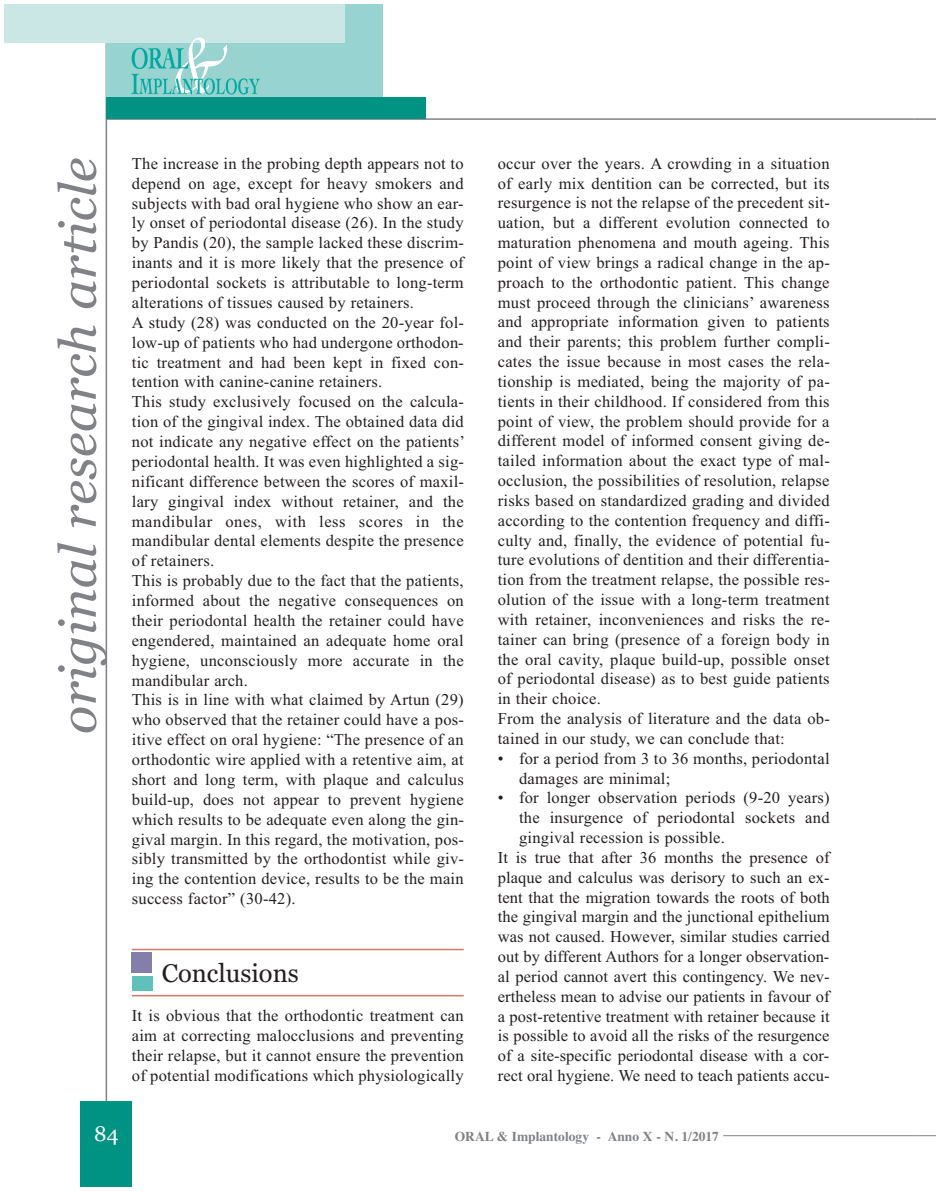
<style>
.page{position:relative;width:936px;height:1191px;background:#fff}
.page>*{position:absolute;margin:0;border:0;box-sizing:border-box;transform-origin:0 0}
.t1{font:italic 51px "Georgia";color:#808285;scale:1.04 1}
.t2{font:25.5px "Georgia";color:#231f20}
.t3{font:21px "Georgia";color:#fff}
.t4{font:16.5px/19.8px "Times New Roman";letter-spacing:.015em;color:#231f20}
.t5{font:700 13.5px "Times";color:#808285}
</style>
<div class="page">
<svg style="left:914px;top:1135px;width:21px;height:1px"></svg>
<hr style="left:914px;top:118px;width:21px;height:2px;background:#808285">
<hr style="left:723px;top:1135px;width:191px;height:1px;background:#808285">
<hr style="left:106px;top:4px;width:1px;height:1182px;background:#808285">
<div style="left:81px;top:1101px;width:51px;height:85px;background:#009282"></div>
<hr style="left:106px;top:118px;width:808px;height:2px;background:#808285">
<div style="left:106px;top:4px;width:277px;height:113px;background:#97d3d0"></div>
<div style="left:106px;top:98px;width:319px;height:21px;background:#009282"></div>
<div style="left:4px;top:4px;width:340px;height:39px;background:#cae6e5"></div>
<hr style="left:132px;top:948px;width:331px;height:2px;background:#d3786d">
<hr style="left:132px;top:995px;width:331px;height:1px;background:#d3786d">
<div style="left:132px;top:976px;width:20px;height:15px;background:#60c1bb"></div>
<div style="left:132px;top:952px;width:20px;height:20px;background:#837eaa"></div>
<svg style="left:190px;top:37px;width:15px;height:8px"></svg>
<img style="left:131px;top:47px;width:129px;height:48px">
<img style="left:175px;top:45px;width:52px;height:48px">
<h1 class="t1" style="left:48px;top:734px;width:556px;rotate:-90deg">original research article</h1>
<p class="t4" style="left:132px;top:153px;width:334px">The increase in the probing depth appears not to depend on age, except for heavy smokers and subjects with bad oral hygiene who show an ear&shy;ly onset of periodontal disease (26). In the study by Pandis (20), the sample lacked these discrim&shy;inants and it is more likely that the presence of periodontal sockets is attributable to long-term alterations of tissues caused by retainers.<br>A study (28) was conducted on the 20-year fol&shy;low-up of patients who had undergone orthodon&shy;tic treatment and had been kept in fixed con&shy;tention with canine-canine retainers.<br>This study exclusively focused on the calcula&shy;tion of the gingival index. The obtained data did not indicate any negative effect on the patients’ periodontal health. It was even highlighted a sig&shy;nificant difference between the scores of maxil&shy;lary gingival index without retainer, and the mandibular ones, with less scores in the mandibular dental elements despite the presence of retainers.<br>This is probably due to the fact that the patients, informed about the negative consequences on their periodontal health the retainer could have engendered, maintained an adequate home oral hygiene, unconsciously more accurate in the mandibular arch.<br>This is in line with what claimed by Artun (29) who observed that the retainer could have a pos&shy;itive effect on oral hygiene: “The presence of an orthodontic wire applied with a retentive aim, at short and long term, with plaque and calculus build-up, does not appear to prevent hygiene which results to be adequate even along the gin&shy;gival margin. In this regard, the motivation, pos&shy;sibly transmitted by the orthodontist while giv&shy;ing the contention device, results to be the main success factor” (30-42).</p>
<h2 class="t2" style="left:162px;top:958px;width:139px">Conclusions</h2>
<p class="t4" style="left:132px;top:1006px;width:333px;text-align:justify">It is obvious that the orthodontic treatment can aim at correcting malocclusions and preventing their relapse, but it cannot ensure the prevention of potential modifications which physiologically</p>
<p class="t4" style="left:497px;top:153px;width:333px">occur over the years. A crowding in a situation of early mix dentition can be corrected, but its resurgence is not the relapse of the precedent sit&shy;uation, but a different evolution connected to maturation phenomena and mouth ageing. This point of view brings a radical change in the ap&shy;proach to the orthodontic patient. This change must proceed through the clinicians’ awareness and appropriate information given to patients and their parents; this problem further compli&shy;cates the issue because in most cases the rela&shy;tionship is mediated, being the majority of pa&shy;tients in their childhood. If considered from this point of view, the problem should provide for a different model of informed consent giving de&shy;tailed information about the exact type of mal&shy;occlusion, the possibilities of resolution, relapse risks based on standardized grading and divided according to the contention frequency and diffi&shy;culty and, finally, the evidence of potential fu&shy;ture evolutions of dentition and their differentia&shy;tion from the treatment relapse, the possible res&shy;olution of the issue with a long-term treatment with retainer, inconveniences and risks the re&shy;tainer can bring (presence of a foreign body in the oral cavity, plaque build-up, possible onset of periodontal disease) as to best guide patients in their choice.<br>From the analysis of literature and the data ob&shy;tained in our study, we can conclude that:</p>
<p class="t4" style="left:519px;top:748px;width:312px;text-indent:-21px">• for a period from 3 to 36 months, periodontal damages are minimal;</p>
<p class="t4" style="left:497px;top:788px;width:333px">• for longer observation periods (9-20 years)</p>
<p class="t4" style="left:519px;top:807px;width:312px">the insurgence of periodontal sockets and</p>
<p class="t4" style="left:519px;top:827px;width:207px">gingival recession is possible.</p>
<p class="t4" style="left:497px;top:847px;width:333px">It is true that after 36 months the presence of</p>
<p class="t4" style="left:497px;top:867px;width:333px">plaque and calculus was derisory to such an ex-</p>
<p class="t4" style="left:497px;top:887px;width:333px">tent that the migration towards the roots of both</p>
<p class="t4" style="left:497px;top:907px;width:333px">the gingival margin and the junctional epithelium</p>
<p class="t4" style="left:497px;top:926px;width:333px">was not caused. However, similar studies carried</p>
<p class="t4" style="left:497px;top:946px;width:333px">out by different Authors for a longer observation-</p>
<p class="t4" style="left:497px;top:966px;width:333px">al period cannot avert this contingency. We nev-</p>
<p class="t4" style="left:497px;top:986px;width:333px">ertheless mean to advise our patients in favour of</p>
<p class="t4" style="left:497px;top:1006px;width:333px">a post-retentive treatment with retainer because it</p>
<p class="t4" style="left:497px;top:1025px;width:333px">is possible to avoid all the risks of the resurgence</p>
<p class="t4" style="left:497px;top:1045px;width:333px">of a site-specific periodontal disease with a cor-</p>
<p class="t4" style="left:497px;top:1065px;width:333px">rect oral hygiene. We need to teach patients accu-</p>
<p class="t3" style="left:94px;top:1121px;width:26px">84</p>
<p class="t5" style="left:455px;top:1128px;width:266px">ORAL &amp; Implantology - Anno X - N. 1/2017</p>
</div>
